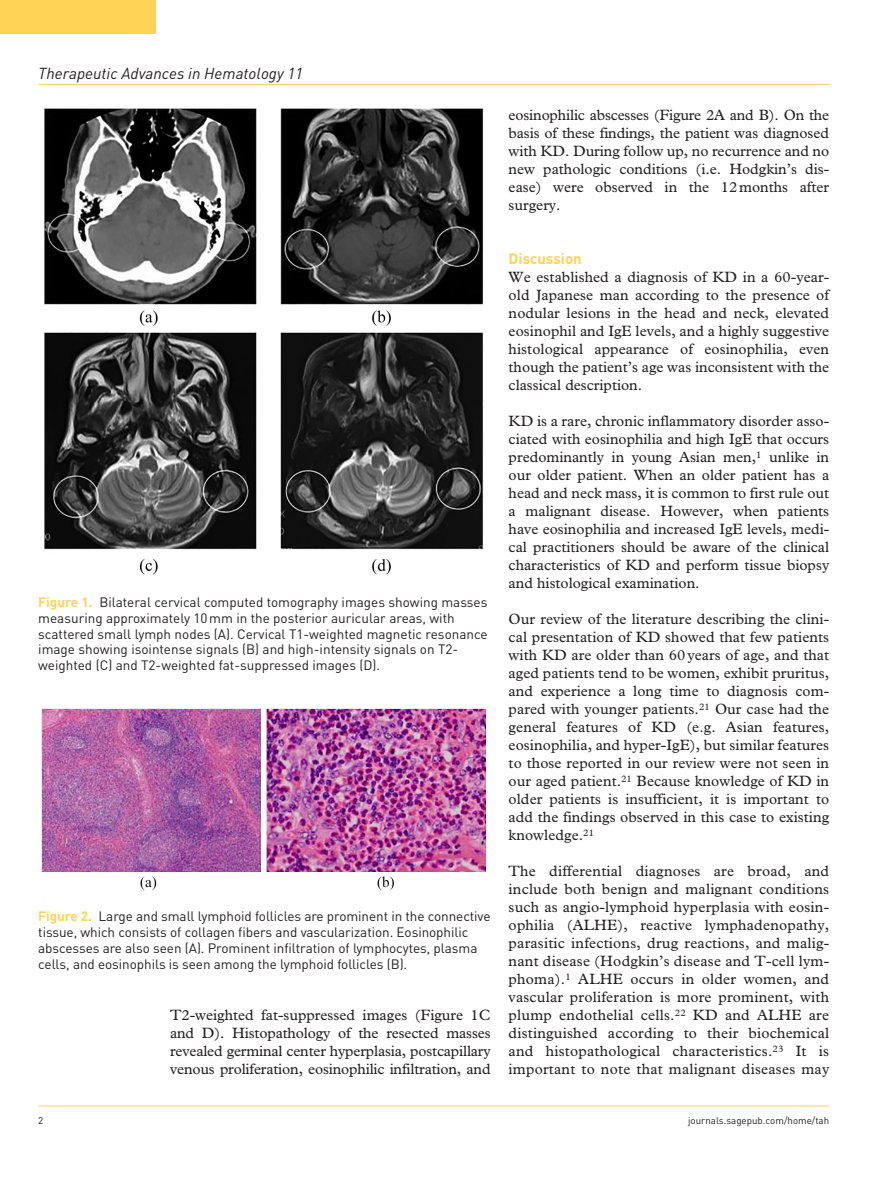
<style>
.page{position:relative;width:893px;height:1191px;background:#fff}
.page>*{position:absolute;margin:0;border:0;box-sizing:border-box;transform-origin:0 0}
.t1{font:italic 15.75px "DIN";color:#231f20}
.t2{font:15px/18px "Plantin Std";color:#231f20;text-align:justify}
.t3{font:700 15px "DIN";color:#fed356}
.t4{font:13.5px/15.8px "DIN";letter-spacing:-.005em;color:#231f20}
.t5{font:9.75px "DIN";color:#231f20}
.s1{font-weight:700;color:#fed356}
</style>
<div class="page">
<hr style="left:38px;top:84px;width:791px;height:1px;background:#fed356">
<hr style="left:38px;top:1105px;width:791px;height:1px;background:#fed356">
<div style="left:0;top:0;width:155px;height:34px;background:#fed356"></div>
<img style="left:44px;top:108px;width:440px;height:467px">
<img style="left:41px;top:708px;width:446px;height:182px">
<p class="t1" style="left:38px;top:63px;width:266px">Therapeutic Advances in Hematology 11</p>
<p class="t4" style="left:38px;top:594px;width:451px"><span class="s1">Figure 1.</span> Bilateral cervical computed tomography images showing masses measuring approximately 10mm in the posterior auricular areas, with scattered small lymph nodes (A). Cervical T1-weighted magnetic resonance image showing isointense signals (B) and high-intensity signals on T2- weighted (C) and T2-weighted fat-suppressed images (D).</p>
<p class="t4" style="left:38px;top:908px;width:454px"><span class="s1">Figure 2.</span> Large and small lymphoid follicles are prominent in the connective tissue, which consists of collagen fibers and vascularization. Eosinophilic abscesses are also seen (A). Prominent infiltration of lymphocytes, plasma cells, and eosinophils is seen among the lymphoid follicles (B).</p>
<p class="t2" style="left:170px;top:1006px;width:322px">T2-weighted fat-suppressed images (Figure 1C and D). Histopathology of the resected masses revealed germinal center hyperplasia, postcapillary venous proliferation, eosinophilic infiltration, and</p>
<p class="t2" style="left:509px;top:106px;width:322px">eosinophilic abscesses (Figure 2A and B). On the basis of these findings, the patient was diagnosed with KD. During follow up, no recurrence and no new pathologic conditions (i.e. Hodgkin’s dis&shy;ease) were observed in the 12months after surgery.</p>
<p class="t3" style="left:509px;top:249px;width:75px">Discussion</p>
<p class="t2" style="left:509px;top:268px;width:322px">We established a diagnosis of KD in a 60-year&shy;old Japanese man according to the presence of nodular lesions in the head and neck, elevated eosinophil and IgE levels, and a highly suggestive histological appearance of eosinophilia, even though the patient’s age was inconsistent with the classical description.</p>
<p class="t2" style="left:509px;top:412px;width:322px">KD is a rare, chronic inflammatory disorder asso&shy;ciated with eosinophilia and high IgE that occurs predominantly in young Asian men,<sup>1</sup> unlike in our older patient. When an older patient has a head and neck mass, it is common to first rule out a malignant disease. However, when patients have eosinophilia and increased IgE levels, medi&shy;cal practitioners should be aware of the clinical characteristics of KD and perform tissue biopsy and histological examination.</p>
<p class="t2" style="left:509px;top:610px;width:322px">Our review of the literature describing the clini&shy;cal presentation of KD showed that few patients with KD are older than 60years of age, and that aged patients tend to be women, exhibit pruritus, and experience a long time to diagnosis com&shy;pared with younger patients.<sup>21</sup> Our case had the general features of KD (e.g. Asian features, eosinophilia, and hyper-IgE), but similar features to those reported in our review were not seen in our aged patient.<sup>21</sup> Because knowledge of KD in older patients is insufficient, it is important to add the findings observed in this case to existing knowledge.<sup>21</sup></p>
<p class="t2" style="left:509px;top:862px;width:322px">The differential diagnoses are broad, and include both benign and malignant conditions such as angio-lymphoid hyperplasia with eosin&shy;ophilia (ALHE), reactive lymphadenopathy, parasitic infections, drug reactions, and malig&shy;nant disease (Hodgkin’s disease and T-cell lym&shy;phoma).<sup>1</sup> ALHE occurs in older women, and vascular proliferation is more prominent, with plump endothelial cells.<sup>22</sup> KD and ALHE are distinguished according to their biochemical and histopathological characteristics.<sup>23</sup> It is important to note that malignant diseases may</p>
<p class="t5" style="left:38px;top:1114px;width:7px">2</p>
<p class="t5" style="left:688px;top:1114px;width:143px">journals.sagepub.com/home/tah</p>
</div>
